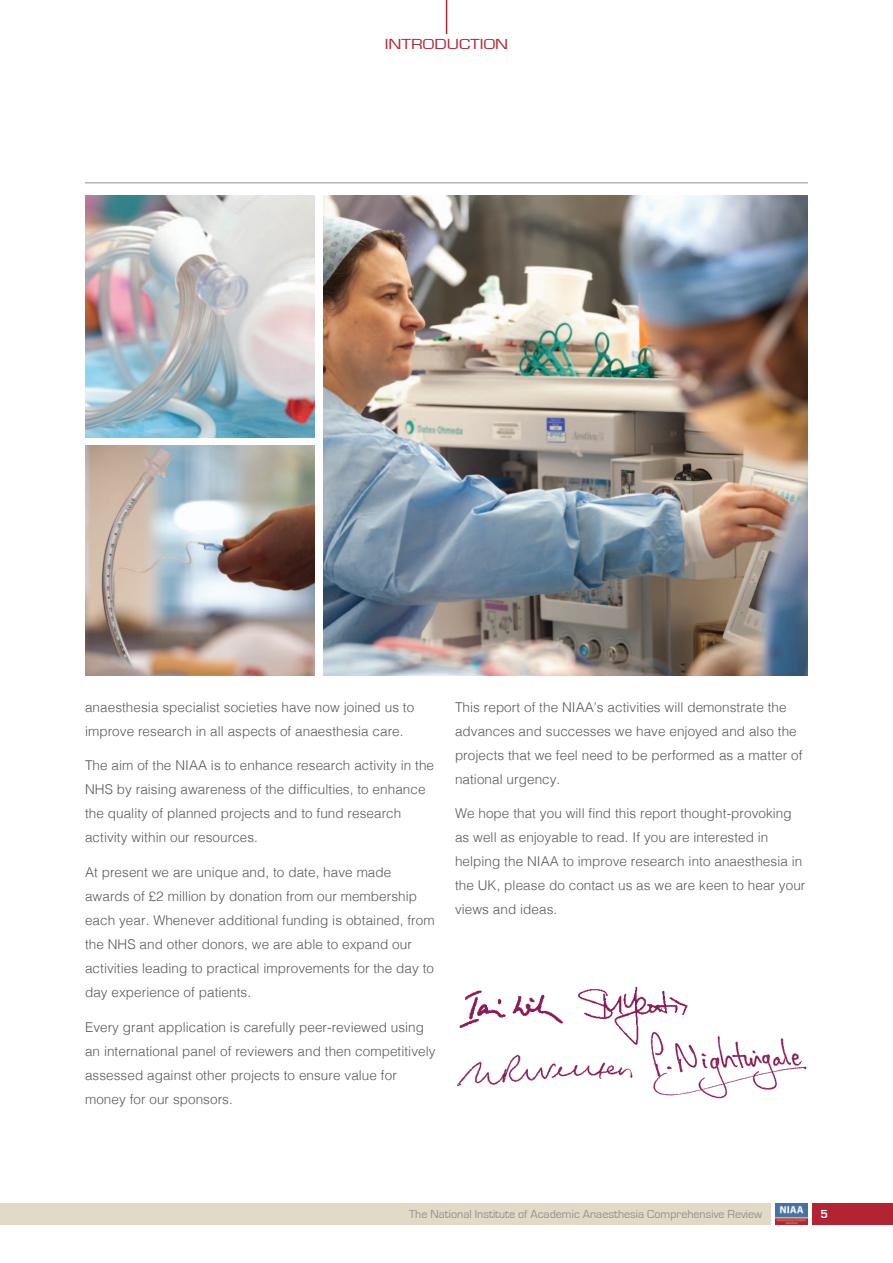
<style>
.page{position:relative;width:893px;height:1263px;background:#fff}
.page>*{position:absolute;margin:0;border:0;box-sizing:border-box;transform-origin:0 0}
.t1{font:15px "Eurostile";color:#b22333;scale:1.25 1}
.t2{font:300 13.5px/24px "Helvetica";letter-spacing:.005em;color:#57585a}
.t3{font:12px "Eurostile";color:#94908e}
.t4{font:700 12px "Eurostile";color:#fff}
</style>
<div class="page">
<div style="left:812px;top:1203px;width:81px;height:22px;background:#b22333"></div>
<img style="left:775px;top:1203px;width:33px;height:22px">
<hr style="left:85px;top:182px;width:723px;height:1px;background:#94908e">
<hr style="left:446px;top:0;width:1px;height:34px;background:#b22333">
<div style="left:0;top:1203px;width:771px;height:22px;background:#e0dac7"></div>
<img style="left:578px;top:987px;width:110px;height:58px">
<img style="left:459px;top:990px;width:104px;height:38px">
<img style="left:457px;top:1054px;width:176px;height:33px">
<img style="left:85px;top:196px;width:229px;height:241px">
<img style="left:85px;top:446px;width:229px;height:229px">
<img style="left:323px;top:196px;width:485px;height:479px">
<img style="left:650px;top:1029px;width:157px;height:70px">
<p class="t1" style="left:385px;top:36px;width:100px">INTRODUCTION</p>
<p class="t2" style="left:85px;top:695px;width:331px">anaesthesia specialist societies have now joined us to improve research in all aspects of anaesthesia care.</p>
<p class="t2" style="left:85px;top:753px;width:351px">The aim of the NIAA is to enhance research activity in the NHS by raising awareness of the difficulties, to enhance the quality of planned projects and to fund research activity within our resources.</p>
<p class="t2" style="left:85px;top:860px;width:351px">At present we are unique and, to date, have made awards of £2 million by donation from our membership each year. Whenever additional funding is obtained, from the NHS and other donors, we are able to expand our activities leading to practical improvements for the day to day experience of patients.</p>
<p class="t2" style="left:85px;top:1015px;width:352px">Every grant application is carefully peer-reviewed using an international panel of reviewers and then competitively assessed against other projects to ensure value for money for our sponsors.</p>
<p class="t2" style="left:455px;top:695px;width:349px">This report of the NIAA’s activities will demonstrate the advances and successes we have enjoyed and also the projects that we feel need to be performed as a matter of national urgency.</p>
<p class="t2" style="left:455px;top:801px;width:352px">We hope that you will find this report thought-provoking as well as enjoyable to read. If you are interested in helping the NIAA to improve research into anaesthesia in the UK, please do contact us as we are keen to hear your views and ideas.</p>
<p class="t3" style="left:409px;top:1208px;width:355px">The National Institute of Academic Anaesthesia Comprehensive Review</p>
<p class="t4" style="left:821px;top:1207px;width:9px">5</p>
</div>
